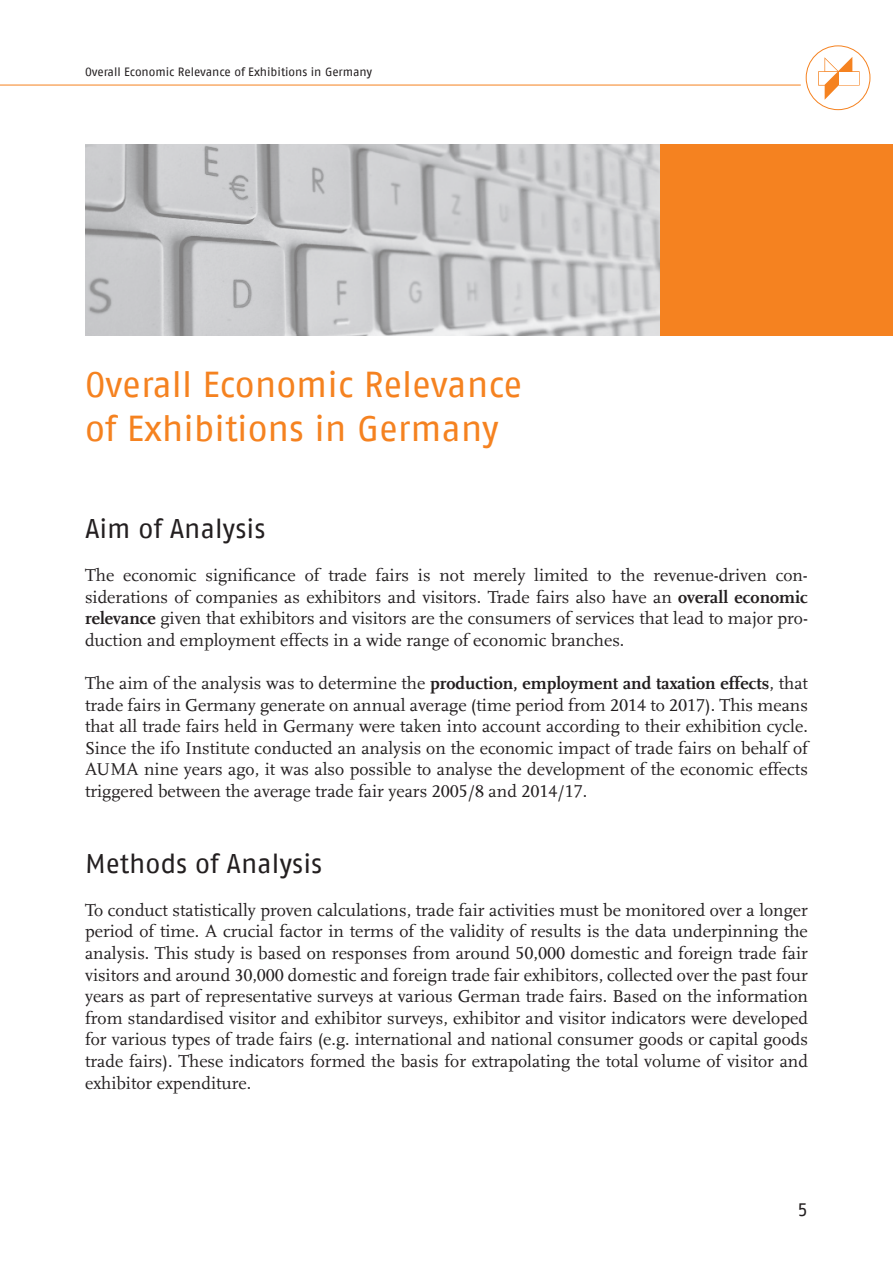
<style>
.page{position:relative;width:893px;height:1263px;background:#fff}
.page>*{position:absolute;margin:0;border:0;box-sizing:border-box;transform-origin:0 0}
.Überschrift_1__2_Zei{font:36px/43.2px "Fago No Regular Tf";letter-spacing:-.005em;color:#f58220}
.Überschrift_2__1_Zei{font:27px "Fago No Regular Tf";color:#231f20}
.Absatz{font:18px/21.6px "Scala LF";color:#231f20;text-align:justify}
.t1{font:18px "Fago No Regular Tf";color:#231f20}
.t2{font:12px "Fago No Regular Tf";letter-spacing:-.005em;color:#231f20}
.s1{font-weight:700}
</style>
<div class="page">
<svg style="left:818px;top:57px;width:42px;height:43px"></svg>
<div style="left:806px;top:45px;width:64px;height:65px;border:1px solid #f58220;border-radius:50%"></div>
<hr style="left:0;top:85px;width:801px;height:1px;background:#f58220">
<img style="left:85px;top:145px;width:575px;height:191px">
<div style="left:660px;top:145px;width:233px;height:191px;background:#f58220"></div>
<p class="t2" style="left:85px;top:65px;width:289px">Overall Economic Relevance of Exhibitions in Germany</p>
<p class="Überschrift_1__2_Zei" style="left:85px;top:363px;width:439px">Overall Economic Relevance of Exhibitions in Germany</p>
<p class="Überschrift_2__1_Zei" style="left:85px;top:513px;width:182px">Aim of Analysis</p>
<p class="Absatz" style="left:85px;top:564px;width:724px">The economic significance of trade fairs is not merely limited to the revenue-driven con&shy;siderations of companies as exhibitors and visitors. Trade fairs also have an <span class="s1">overall economic relevance</span> given that exhibitors and visitors are the consumers of services that lead to major pro&shy;duction and employment effects in a wide range of economic branches.</p>
<p class="Absatz" style="left:85px;top:672px;width:724px">The aim of the analysis was to determine the <span class="s1">production, employment and taxation effects</span>, that trade fairs in Germany generate on annual average (time period from 2014 to 2017). This means that all trade fairs held in Germany were taken into account according to their exhibition cycle.<br>Since the ifo Institute conducted an analysis on the economic impact of trade fairs on behalf of AUMA nine years ago, it was also possible to analyse the development of the economic effects triggered between the average trade fair years 2005/8 and 2014/17.</p>
<p class="Überschrift_2__1_Zei" style="left:85px;top:848px;width:239px">Methods of Analysis</p>
<p class="Absatz" style="left:85px;top:899px;width:724px">To conduct statistically proven calculations, trade fair activities must be monitored over a longer period of time. A crucial factor in terms of the validity of results is the data underpinning the analysis. This study is based on responses from around 50,000 domestic and foreign trade fair visitors and around 30,000 domestic and foreign trade fair exhibitors, collected over the past four years as part of representative surveys at various German trade fairs. Based on the information from standardised visitor and exhibitor surveys, exhibitor and visitor indicators were developed for various types of trade fairs (e.g. international and national consumer goods or capital goods trade fairs). These indicators formed the basis for extrapolating the total volume of visitor and exhibitor expenditure.</p>
<p class="t1" style="left:797px;top:1199px;width:12px">5</p>
</div>
